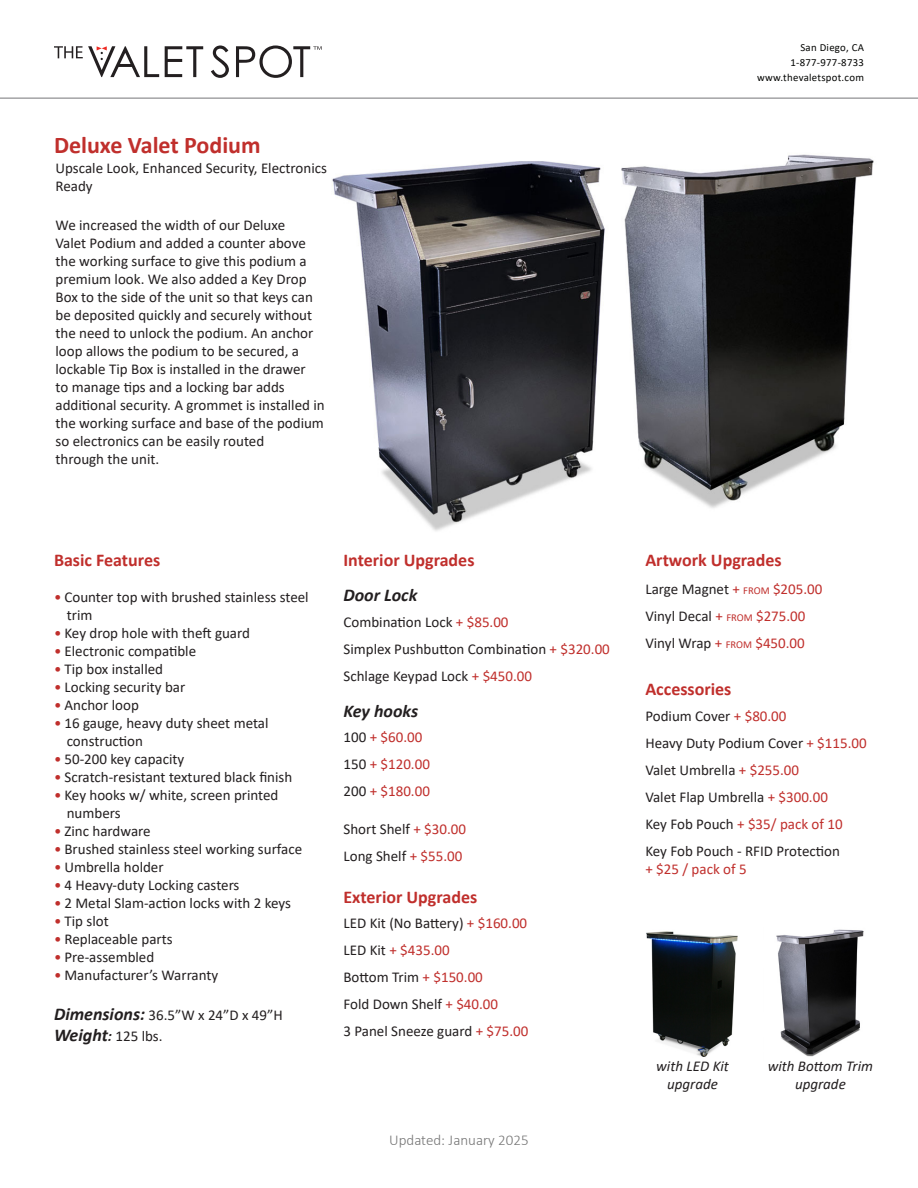
<style>
.page{position:relative;width:918px;height:1188px;background:#fff}
.page>*{position:absolute;margin:0;border:0;box-sizing:border-box;transform-origin:0 0}
.product_title{font:700 24px "Calibri";color:#c02f2c}
.Paragraph_Style_1{font:700 18px "Calibri";color:#c02f2c}
.t1{font:italic 700 18px "Calibri";color:#231f20}
.t2{font:15px/18px "Calibri";color:#231f20}
.t3{font:15px "Calibri";color:#c02f2c}
.t4{font:italic 15px/18px "Calibri";color:#231f20;text-align:center}
.t5{font:300 15px "Calibri";color:#757575}
.t6{font:10.8px/15px "Calibri";letter-spacing:.025em;color:#040503;text-align:right}
.s1{color:#c02f2c}
.s2{font-weight:700;font-style:italic;font-size:18px}
.s3{font-weight:700;font-style:italic}
.s4{color:#231f20}
.s5{font-size:10.5px;color:#c02f2c}
</style>
<div class="page">
<svg style="left:165px;top:46px;width:38px;height:31px"></svg>
<svg style="left:211px;top:45px;width:18px;height:33px"></svg>
<svg style="left:54px;top:46px;width:105px;height:31px"></svg>
<svg style="left:236px;top:45px;width:86px;height:33px"></svg>
<hr style="left:0;top:97px;width:918px;height:2px;background:#a3a3a6">
<img style="left:332px;top:154px;width:542px;height:377px">
<img style="left:646px;top:931px;width:92px;height:126px">
<img style="left:776px;top:929px;width:88px;height:128px">
<p class="product_title" style="left:54px;top:128px;width:208px">Deluxe Valet Podium</p>
<p class="t2" style="left:56px;top:158px;width:273px">Upscale Look, Enhanced Security, Electronics<br>Ready</p>
<p class="t2" style="left:56px;top:216px;width:271px">We increased the width of our Deluxe<br>Valet Podium and added a counter above the working surface to give this podium a premium look. We also added a Key Drop Box to the side of the unit so that keys can be deposited quickly and securely without the need to unlock the podium. An anchor loop allows the podium to be secured, a lockable Tip Box is installed in the drawer<br>to manage tips and a locking bar adds additional security. A grommet is installed in the working surface and base of the podium so electronics can be easily routed</p>
<p class="t2" style="left:56px;top:450px;width:105px">through the unit.</p>
<p class="Paragraph_Style_1" style="left:54px;top:548px;width:108px">Basic Features</p>
<p class="t2" style="left:67px;top:588px;width:244px;text-indent:-13px"><span class="s1">•</span> Counter top with brushed stainless steel trim</p>
<p class="t2" style="left:54px;top:624px;width:198px"><span class="s1">•</span> Key drop hole with theft guard</p>
<p class="t2" style="left:54px;top:642px;width:144px"><span class="s1">•</span> Electronic compatible</p>
<p class="t2" style="left:54px;top:660px;width:111px"><span class="s1">•</span> Tip box installed</p>
<p class="t2" style="left:54px;top:678px;width:133px"><span class="s1">•</span> Locking security bar</p>
<p class="t2" style="left:54px;top:696px;width:86px"><span class="s1">•</span> Anchor loop</p>
<p class="t2" style="left:67px;top:714px;width:203px;text-indent:-13px"><span class="s1">•</span> 16 gauge, heavy duty sheet metal construction</p>
<p class="t2" style="left:54px;top:750px;width:132px"><span class="s1">•</span> 50-200 key capacity</p>
<p class="t2" style="left:54px;top:768px;width:240px"><span class="s1">•</span> Scratch-resistant textured black finish</p>
<p class="t2" style="left:67px;top:786px;width:213px;text-indent:-13px"><span class="s1">•</span> Key hooks w/ white, screen printed numbers</p>
<p class="t2" style="left:54px;top:822px;width:98px"><span class="s1">•</span> Zinc hardware</p>
<p class="t2" style="left:54px;top:840px;width:250px"><span class="s1">•</span> Brushed stainless steel working surface</p>
<p class="t2" style="left:54px;top:858px;width:111px"><span class="s1">•</span> Umbrella holder</p>
<p class="t2" style="left:54px;top:876px;width:187px"><span class="s1">•</span> 4 Heavy-duty Locking casters</p>
<p class="t2" style="left:54px;top:894px;width:238px"><span class="s1">•</span> 2 Metal Slam-action locks with 2 keys</p>
<p class="t2" style="left:54px;top:912px;width:56px"><span class="s1">•</span> Tip slot</p>
<p class="t2" style="left:54px;top:930px;width:120px"><span class="s1">•</span> Replaceable parts</p>
<p class="t2" style="left:54px;top:948px;width:102px"><span class="s1">•</span> Pre-assembled</p>
<p class="t2" style="left:54px;top:966px;width:166px"><span class="s1">•</span> Manufacturer’s Warranty</p>
<p class="t2" style="left:54px;top:1005px;width:230px"><span class="s2">Dimensions:</span> 36.5”W x 24”D x 49”H</p>
<p class="t2" style="left:54px;top:1027px;width:110px"><span class="s2">Weight</span><span class="s3">:</span> 125 lbs.</p>
<p class="Paragraph_Style_1" style="left:343px;top:548px;width:133px">Interior Upgrades</p>
<p class="t1" style="left:343px;top:582px;width:75px">Door Lock</p>
<p class="t2" style="left:343px;top:613px;width:167px">Combination Lock <span class="s1">+ $85.00</span></p>
<p class="t2" style="left:343px;top:640px;width:268px">Simplex Pushbutton Combination <span class="s1">+ $320.00</span></p>
<p class="t2" style="left:343px;top:667px;width:190px">Schlage Keypad Lock <span class="s1">+ $450.00</span></p>
<p class="t1" style="left:343px;top:698px;width:76px">Key hooks</p>
<p class="t3" style="left:343px;top:727px;width:80px"><span class="s4">100</span> + $60.00</p>
<p class="t3" style="left:343px;top:754px;width:88px"><span class="s4">150</span> + $120.00</p>
<p class="t3" style="left:343px;top:781px;width:88px"><span class="s4">200</span> + $180.00</p>
<p class="t2" style="left:343px;top:819px;width:124px">Short Shelf <span class="s1">+ $30.00</span></p>
<p class="t2" style="left:343px;top:846px;width:120px">Long Shelf <span class="s1">+ $55.00</span></p>
<p class="Paragraph_Style_1" style="left:343px;top:884px;width:135px">Exterior Upgrades</p>
<p class="t2" style="left:343px;top:914px;width:185px">LED Kit (No Battery) <span class="s1">+ $160.00</span></p>
<p class="t3" style="left:343px;top:940px;width:108px"><span class="s4">LED Kit</span> + $435.00</p>
<p class="t2" style="left:343px;top:968px;width:141px">Bottom Trim <span class="s1">+ $150.00</span></p>
<p class="t2" style="left:343px;top:995px;width:156px">Fold Down Shelf <span class="s1">+ $40.00</span></p>
<p class="t2" style="left:343px;top:1022px;width:186px">3 Panel Sneeze guard <span class="s1">+ $75.00</span></p>
<p class="t5" style="left:389px;top:1131px;width:141px">Updated: January 2025</p>
<p class="t6" style="left:757px;top:40px;width:108px">San Diego, CA<br>1-877-977-8733 www.thevaletspot.com</p>
<p class="Paragraph_Style_1" style="left:645px;top:548px;width:138px">Artwork Upgrades</p>
<p class="t2" style="left:645px;top:579px;width:179px">Large Magnet <span class="s1">+</span> <span class="s5">FROM</span> <span class="s1">$205.00</span></p>
<p class="t2" style="left:645px;top:606px;width:162px">Vinyl Decal <span class="s1">+</span> <span class="s5">FROM</span> <span class="s1">$275.00</span></p>
<p class="t2" style="left:645px;top:633px;width:161px">Vinyl Wrap <span class="s1">+</span> <span class="s5">FROM</span> <span class="s1">$450.00</span></p>
<p class="Paragraph_Style_1" style="left:645px;top:676px;width:88px">Accessories</p>
<p class="t2" style="left:645px;top:707px;width:143px">Podium Cover <span class="s1">+ $80.00</span></p>
<p class="t2" style="left:645px;top:734px;width:223px">Heavy Duty Podium Cover <span class="s1">+ $115.00</span></p>
<p class="t2" style="left:645px;top:761px;width:155px">Valet Umbrella <span class="s1">+ $255.00</span></p>
<p class="t2" style="left:645px;top:788px;width:184px">Valet Flap Umbrella <span class="s1">+ $300.00</span></p>
<p class="t3" style="left:645px;top:814px;width:199px"><span class="s4">Key Fob Pouch</span> + $35/ pack of 10</p>
<p class="t2" style="left:645px;top:842px;width:196px">Key Fob Pouch - RFID Protection</p>
<p class="t3" style="left:645px;top:859px;width:103px">+ $25 / pack of 5</p>
<p class="t4" style="left:656px;top:1057px;width:74px">with LED Kit upgrade</p>
<p class="t4" style="left:768px;top:1057px;width:107px">with Bottom Trim</p>
<p class="t4" style="left:795px;top:1075px;width:52px">upgrade</p>
</div>
